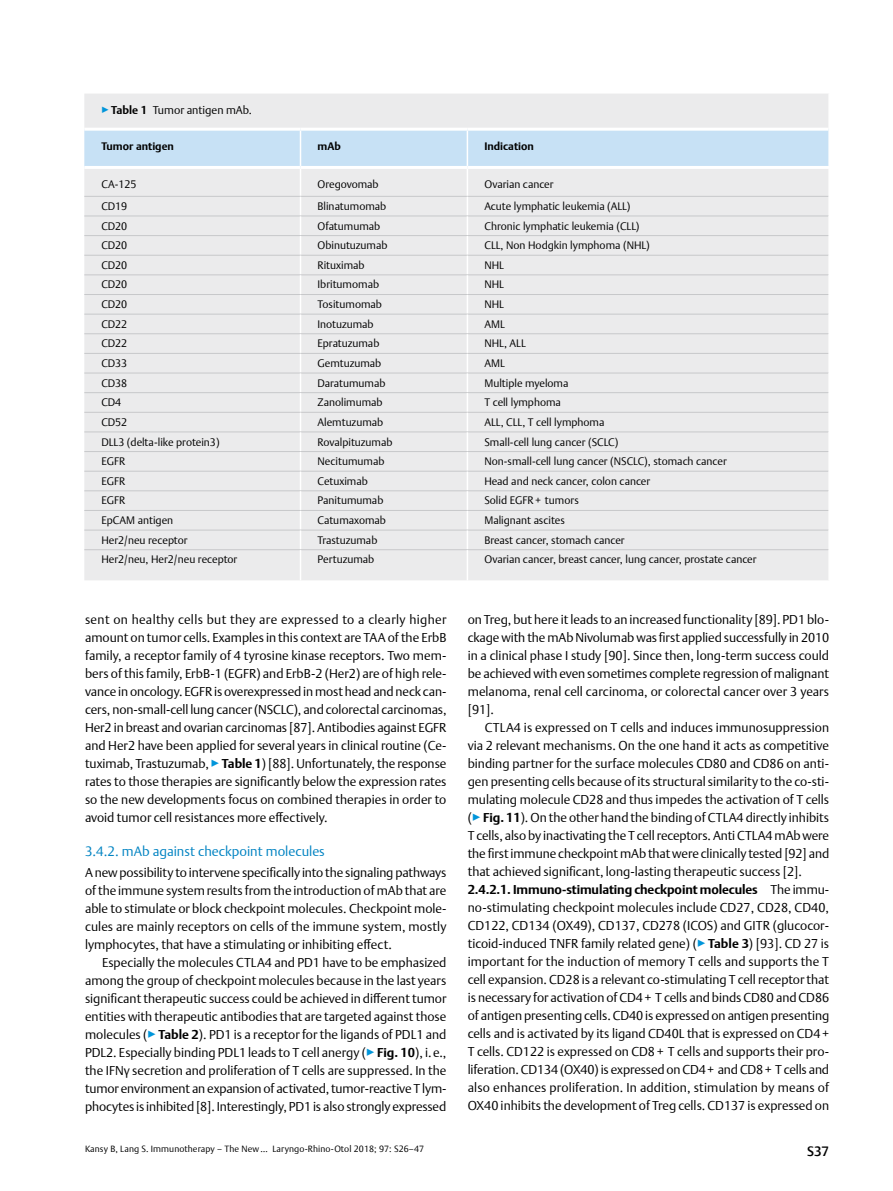
<style>
.page{position:relative;width:893px;height:1191px;background:#fff}
.page>*{position:absolute;margin:0;border:0;box-sizing:border-box;transform-origin:0 0}
.t1{font:300 13.5px "Thieme Argo 2011";color:#0083c2}
.t2{font:500 13.5px "Thieme Argo 2011";color:#000}
.t3{font:300 12.75px/18px "Thieme Argo 2011";color:#000;text-align:justify}
.t4{font:300 11.25px "Thieme Argo 2011";color:#000}
.t5{font:300 10.8px "Thieme Argo 2011";color:#000}
.t6{font:700 10.8px "Thieme Argo 2011";color:#000}
.t7{font:300 9px "Thieme Argo 2011";letter-spacing:.01em;color:#000}
.s1{color:#0095da}
.s2{font-weight:700}
</style>
<div class="page">
<div style="left:84px;top:94px;width:744px;height:486px;background:#ebebec"></div>
<hr style="left:84px;top:128px;width:216px;height:3px;background:#fff">
<hr style="left:300px;top:128px;width:167px;height:3px;background:#fff">
<hr style="left:467px;top:128px;width:361px;height:3px;background:#fff">
<svg style="left:84px;top:129px;width:745px;height:420px;background:#e6e8eb"></svg>
<hr style="left:828px;top:530px;width:2px;height:20px;background:#fff">
<hr style="left:84px;top:549px;width:216px;height:1px;background:#c7c8ca">
<hr style="left:300px;top:549px;width:167px;height:1px;background:#c7c8ca">
<hr style="left:300px;top:550px;width:1px;height:30px;background:#fff">
<hr style="left:467px;top:549px;width:361px;height:1px;background:#c7c8ca">
<hr style="left:467px;top:550px;width:1px;height:30px;background:#fff">
<p class="t4" style="left:101px;top:103px;width:152px"><span class="s1">▶</span><span class="s2">Table 1</span> Tumor antigen mAb.</p>
<p class="t6" style="left:101px;top:139px;width:74px">Tumor antigen</p>
<p class="t6" style="left:317px;top:139px;width:25px">mAb</p>
<p class="t6" style="left:484px;top:139px;width:51px">Indication</p>
<p class="t5" style="left:101px;top:177px;width:37px">CA-125</p>
<p class="t5" style="left:317px;top:177px;width:63px">Oregovomab</p>
<p class="t5" style="left:484px;top:177px;width:71px">Ovarian cancer</p>
<p class="t5" style="left:101px;top:199px;width:27px">CD19</p>
<p class="t5" style="left:317px;top:199px;width:70px">Blinatumomab</p>
<p class="t5" style="left:484px;top:199px;width:147px">Acute lymphatic leukemia (ALL)</p>
<p class="t5" style="left:101px;top:219px;width:27px">CD20</p>
<p class="t5" style="left:317px;top:219px;width:64px">Ofatumumab</p>
<p class="t5" style="left:484px;top:219px;width:157px">Chronic lymphatic leukemia (CLL)</p>
<p class="t5" style="left:101px;top:238px;width:27px">CD20</p>
<p class="t5" style="left:317px;top:238px;width:72px">Obinutuzumab</p>
<p class="t5" style="left:484px;top:238px;width:167px">CLL, Non Hodgkin lymphoma (NHL)</p>
<p class="t5" style="left:101px;top:258px;width:27px">CD20</p>
<p class="t5" style="left:317px;top:258px;width:49px">Rituximab</p>
<p class="t5" style="left:484px;top:258px;width:21px">NHL</p>
<p class="t5" style="left:101px;top:277px;width:27px">CD20</p>
<p class="t5" style="left:317px;top:277px;width:63px">Ibritumomab</p>
<p class="t5" style="left:484px;top:277px;width:21px">NHL</p>
<p class="t5" style="left:101px;top:297px;width:27px">CD20</p>
<p class="t5" style="left:317px;top:297px;width:66px">Tositumomab</p>
<p class="t5" style="left:484px;top:297px;width:21px">NHL</p>
<p class="t5" style="left:101px;top:317px;width:27px">CD22</p>
<p class="t5" style="left:317px;top:317px;width:58px">Inotuzumab</p>
<p class="t5" style="left:484px;top:317px;width:22px">AML</p>
<p class="t5" style="left:101px;top:336px;width:27px">CD22</p>
<p class="t5" style="left:317px;top:336px;width:63px">Epratuzumab</p>
<p class="t5" style="left:484px;top:336px;width:43px">NHL, ALL</p>
<p class="t5" style="left:101px;top:356px;width:27px">CD33</p>
<p class="t5" style="left:317px;top:356px;width:65px">Gemtuzumab</p>
<p class="t5" style="left:484px;top:356px;width:22px">AML</p>
<p class="t5" style="left:101px;top:376px;width:27px">CD38</p>
<p class="t5" style="left:317px;top:376px;width:69px">Daratumumab</p>
<p class="t5" style="left:484px;top:376px;width:86px">Multiple myeloma</p>
<p class="t5" style="left:101px;top:395px;width:21px">CD4</p>
<p class="t5" style="left:317px;top:395px;width:67px">Zanolimumab</p>
<p class="t5" style="left:484px;top:395px;width:78px">T cell lymphoma</p>
<p class="t5" style="left:101px;top:415px;width:27px">CD52</p>
<p class="t5" style="left:317px;top:415px;width:67px">Alemtuzumab</p>
<p class="t5" style="left:484px;top:415px;width:122px">ALL, CLL, T cell lymphoma</p>
<p class="t5" style="left:101px;top:434px;width:120px">DLL3 (delta-like protein3)</p>
<p class="t5" style="left:317px;top:434px;width:77px">Rovalpituzumab</p>
<p class="t5" style="left:484px;top:434px;width:136px">Small-cell lung cancer (SCLC)</p>
<p class="t5" style="left:101px;top:454px;width:25px">EGFR</p>
<p class="t5" style="left:317px;top:454px;width:68px">Necitumumab</p>
<p class="t5" style="left:484px;top:454px;width:244px">Non-small-cell lung cancer (NSCLC), stomach cancer</p>
<p class="t5" style="left:101px;top:474px;width:25px">EGFR</p>
<p class="t5" style="left:317px;top:474px;width:52px">Cetuximab</p>
<p class="t5" style="left:484px;top:474px;width:167px">Head and neck cancer, colon cancer</p>
<p class="t5" style="left:101px;top:493px;width:25px">EGFR</p>
<p class="t5" style="left:317px;top:493px;width:67px">Panitumumab</p>
<p class="t5" style="left:484px;top:493px;width:96px">Solid EGFR+ tumors</p>
<p class="t5" style="left:101px;top:513px;width:73px">EpCAM antigen</p>
<p class="t5" style="left:317px;top:513px;width:70px">Catumaxomab</p>
<p class="t5" style="left:484px;top:513px;width:82px">Malignant ascites</p>
<p class="t5" style="left:101px;top:533px;width:88px">Her2/neu receptor</p>
<p class="t5" style="left:317px;top:533px;width:61px">Trastuzumab</p>
<p class="t5" style="left:484px;top:533px;width:142px">Breast cancer, stomach cancer</p>
<p class="t5" style="left:101px;top:552px;width:137px">Her2/neu, Her2/neu receptor</p>
<p class="t5" style="left:317px;top:552px;width:58px">Pertuzumab</p>
<p class="t5" style="left:484px;top:552px;width:274px">Ovarian cancer, breast cancer, lung cancer, prostate cancer</p>
<p class="t3" style="left:85px;top:610px;width:363px">sent on healthy cells but they are expressed to a clearly higher amount on tumor cells. Examples in this context are TAA of the ErbB family, a receptor family of 4 tyrosine kinase receptors. Two mem&shy;bers of this family, ErbB-1 (EGFR) and ErbB-2 (Her2) are of high rele&shy;vance in oncology. EGFR is overexpressed in most head and neck can&shy;cers, non-small-cell lung cancer (NSCLC), and colorectal carcinomas, Her2 in breast and ovarian carcinomas [87]. Antibodies against EGFR and Her2 have been applied for several years in clinical routine (Ce&shy;tuximab, Trastuzumab, <span class="s1">▶</span><span class="s2">Table 1</span>) [88]. Unfortunately, the response rates to those therapies are significantly below the expression rates so the new developments focus on combined therapies in order to avoid tumor cell resistances more effectively.</p>
<p class="t1" style="left:85px;top:842px;width:241px">3.4.2. mAb against checkpoint molecules</p>
<p class="t3" style="left:85px;top:863px;width:363px">A new possibility to intervene specifically into the signaling pathways of the immune system results from the introduction of mAb that are able to stimulate or block checkpoint molecules. Checkpoint mole&shy;cules are mainly receptors on cells of the immune system, mostly lymphocytes, that have a stimulating or inhibiting effect.</p>
<p class="t3" style="left:85px;top:953px;width:363px;text-indent:17px">Especially the molecules CTLA4 and PD1 have to be emphasized among the group of checkpoint molecules because in the last years significant therapeutic success could be achieved in different tumor entities with therapeutic antibodies that are targeted against those molecules (<span class="s1">▶</span><span class="s2">Table 2</span>). PD1 is a receptor for the ligands of PDL1 and PDL2. Especially binding PDL1 leads to T cell anergy (<span class="s1">▶</span><span class="s2">Fig. 10</span>), i.e., the IFNγ secretion and proliferation of T cells are suppressed. In the tumor environment an expansion of activated, tumor-reactive T lym&shy;phocytes is inhibited [8]. Interestingly, PD1 is also strongly expressed</p>
<p class="t3" style="left:468px;top:610px;width:363px">on Treg, but here it leads to an increased functionality [89]. PD1 blo&shy;ckage with the mAb Nivolumab was first applied successfully in 2010 in a clinical phase I study [90]. Since then, long-term success could be achieved with even sometimes complete regression of malignant melanoma, renal cell carcinoma, or colorectal cancer over 3 years [91].</p>
<p class="t3" style="left:468px;top:718px;width:363px;text-align:left;text-indent:17px">CTLA4 is expressed on T cells and induces immunosuppression via 2 relevant mechanisms. On the one hand it acts as competitive binding partner for the surface molecules CD80 and CD86 on anti&shy;gen presenting cells because of its structural similarity to the co-sti&shy;mulating molecule CD28 and thus impedes the activation of T cells (<span class="s1">▶</span><span class="s2">Fig. 11</span>). On the other hand the binding of CTLA4 directly inhibits T cells, also by inactivating the T cell receptors. Anti CTLA4 mAb were the first immune checkpoint mAb that were clinically tested [92] and that achieved significant, long-lasting therapeutic success [2].<br><span class="s2">2.4.2.1. Immuno-stimulating checkpoint molecules</span> The immu&shy;no-stimulating checkpoint molecules include CD27, CD28, CD40, CD122, CD134 (OX49), CD137, CD278 (ICOS) and GITR (glucocor&shy;ticoid-induced TNFR family related gene) (<span class="s1">▶</span><span class="s2">Table 3</span>) [93]. CD 27 is important for the induction of memory T cells and supports the T cell expansion. CD28 is a relevant co-stimulating T cell receptor that is necessary for activation of CD4+ T cells and binds CD80 and CD86 of antigen presenting cells. CD40 is expressed on antigen presenting cells and is activated by its ligand CD40L that is expressed on CD4+ T cells. CD122 is expressed on CD8+ T cells and supports their pro&shy;liferation. CD134 (OX40) is expressed on CD4+ and CD8+ T cells and also enhances proliferation. In addition, stimulation by means of OX40 inhibits the development of Treg cells. CD137 is expressed on</p>
<p class="t7" style="left:85px;top:1143px;width:341px">Kansy B, Lang S. Immunotherapy – The New … Laryngo-Rhino-Otol 2018; 97: S26–47</p>
<p class="t2" style="left:807px;top:1142px;width:24px">S37</p>
</div>
